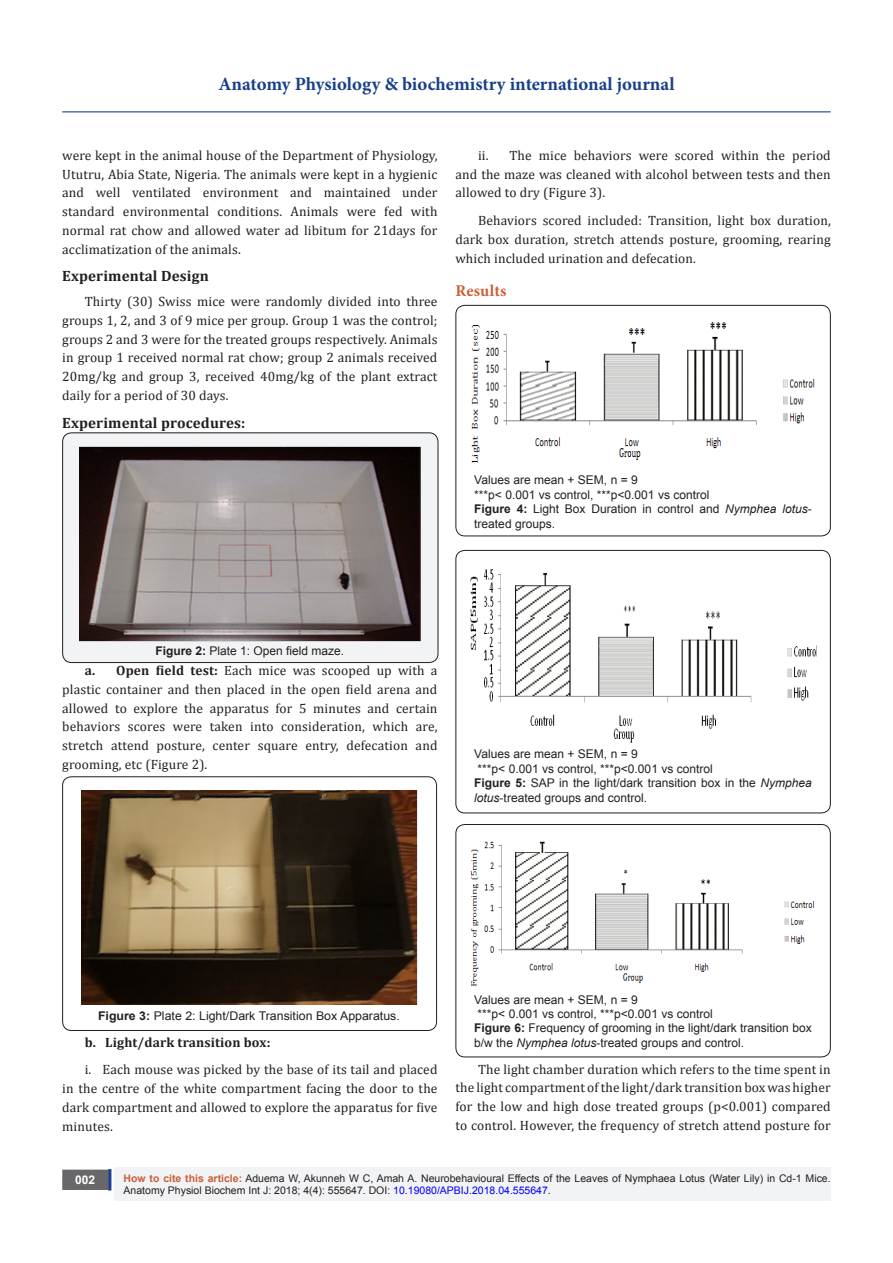
<style>
.page{position:relative;width:893px;height:1263px;background:#fff}
.page>*{position:absolute;margin:0;border:0;box-sizing:border-box;transform-origin:0 0}
.t1{font:700 18.75px "Minion Pro";color:#183f89}
.t2{font:700 16.5px "Minion Pro";letter-spacing:.01em;color:#ca5f37}
.No_Spacing{font:700 15px "Cambria";letter-spacing:.01em;color:#231f20}
.No_Spacing-2{font:13.5px/18.8px "Cambria";letter-spacing:.01em;color:#231f20;text-align:justify}
.No_Spacing-3{font:700 13.5px "Cambria";letter-spacing:.01em;color:#231f20}
.t3{font:12px/14.4px "Arial";color:#231f20}
.t4{font:700 12px "Arial";color:#fff}
.t5{font:10.5px/12.6px "Arial";color:#231f20}
.s1{font-weight:700}
.s2{font-style:italic}
.s3{font-weight:700;color:#ca5f37}
.s4{color:#00f}
</style>
<div class="page">
<div style="left:63px;top:1170px;width:44px;height:19px;background:#68676a"></div>
<div style="left:62px;top:1169px;width:46px;height:21px;border:2px solid #68676a"></div>
<div style="left:108px;top:1169px;width:3px;height:21px;background:#183f89;border:2px solid #253f8e"></div>
<div style="left:115px;top:1167px;width:716px;height:34px;background:#f2f3f4"></div>
<hr style="left:62px;top:111px;width:769px;height:1px;background:#253f8e">
<div style="left:63px;top:433px;width:375px;height:229px;background:#f2f3f4;border-radius:9px"></div>
<div style="left:62px;top:432px;width:376px;height:231px;border:1px solid #231f20;border-radius:9px"></div>
<img style="left:80px;top:447px;width:341px;height:194px">
<div style="left:62px;top:776px;width:375px;height:255px;border:1px solid #231f20;border-radius:9px"></div>
<img style="left:82px;top:791px;width:335px;height:214px">
<div style="left:455px;top:305px;width:376px;height:231px;border:1px solid #231f20;border-radius:9px"></div>
<img style="left:471px;top:322px;width:344px;height:141px">
<div style="left:455px;top:550px;width:376px;height:263px;border:1px solid #231f20;border-radius:9px"></div>
<img style="left:470px;top:569px;width:347px;height:174px">
<div style="left:455px;top:824px;width:376px;height:233px;border:1px solid #231f20;border-radius:9px"></div>
<img style="left:471px;top:842px;width:344px;height:145px">
<h1 class="t1" style="left:218px;top:71px;width:458px">Anatomy Physiology &amp; biochemistry international journal</h1>
<p class="No_Spacing-2" style="left:62px;top:146px;width:377px">were kept in the animal house of the Department of Physiology, Ututru, Abia State, Nigeria. The animals were kept in a hygienic and well ventilated environment and maintained under standard environmental conditions. Animals were fed with normal rat chow and allowed water ad libitum for 21days for acclimatization of the animals.</p>
<p class="No_Spacing" style="left:62px;top:266px;width:148px">Experimental Design</p>
<p class="No_Spacing-2" style="left:62px;top:292px;width:377px;text-indent:22px">Thirty (30) Swiss mice were randomly divided into three groups 1, 2, and 3 of 9 mice per group. Group 1 was the control; groups 2 and 3 were for the treated groups respectively. Animals in group 1 received normal rat chow; group 2 animals received 20mg/kg and group 3, received 40mg/kg of the plant extract daily for a period of 30 days.</p>
<p class="No_Spacing" style="left:62px;top:412px;width:185px">Experimental procedures:</p>
<p class="No_Spacing-2" style="left:455px;top:146px;width:377px;text-indent:22px">ii. The mice behaviors were scored within the period and the maze was cleaned with alcohol between tests and then allowed to dry (Figure 3).</p>
<p class="No_Spacing-2" style="left:455px;top:211px;width:377px;text-indent:22px">Behaviors scored included: Transition, light box duration, dark box duration, stretch attends posture, grooming, rearing which included urination and defecation.</p>
<p class="t2" style="left:455px;top:280px;width:52px">Results</p>
<p class="t3" style="left:474px;top:473px;width:339px">Values are mean + SEM, n = 9<br>***p&lt; 0.001 vs control, ***p&lt;0.001 vs control<br><span class="s1">Figure 4:</span> Light Box Duration in control and <span class="s2">Nymphea lotus&shy;</span>treated groups.</p>
<p class="t3" style="left:155px;top:644px;width:190px"><span class="s1">Figure 2:</span> Plate 1: Open field maze.</p>
<p class="No_Spacing-2" style="left:62px;top:661px;width:377px;text-indent:22px"><span class="s1">a. Open field test:</span> Each mice was scooped up with a plastic container and then placed in the open field arena and allowed to explore the apparatus for 5 minutes and certain behaviors scores were taken into consideration, which are, stretch attend posture, center square entry, defecation and grooming, etc (Figure 2).</p>
<p class="t3" style="left:474px;top:747px;width:339px">Values are mean + SEM, n = 9<br>***p&lt; 0.001 vs control, ***p&lt;0.001 vs control<br><span class="s1">Figure 5:</span> SAP in the light/dark transition box in the <span class="s2">Nymphea lotus</span>-treated groups and control.</p>
<p class="t3" style="left:98px;top:1009px;width:303px"><span class="s1">Figure 3:</span> Plate 2: Light/Dark Transition Box Apparatus.</p>
<p class="No_Spacing-3" style="left:85px;top:1032px;width:187px">b. Light/dark transition box:</p>
<p class="No_Spacing-2" style="left:62px;top:1060px;width:377px;text-indent:22px">i. Each mouse was picked by the base of its tail and placed in the centre of the white compartment facing the door to the dark compartment and allowed to explore the apparatus for five minutes.</p>
<p class="t3" style="left:474px;top:992px;width:339px">Values are mean + SEM, n = 9<br>***p&lt; 0.001 vs control, ***p&lt;0.001 vs control<br><span class="s1">Figure 6:</span> Frequency of grooming in the light/dark transition box b/w the <span class="s2">Nymphea lotus</span>-treated groups and control.</p>
<p class="No_Spacing-2" style="left:455px;top:1059px;width:377px;text-indent:22px">The light chamber duration which refers to the time spent in the light compartment of the light/dark transition box was higher for the low and high dose treated groups (p&lt;0.001) compared to control. However, the frequency of stretch attend posture for</p>
<p class="t4" style="left:75px;top:1172px;width:22px">002</p>
<p class="t5" style="left:124px;top:1172px;width:709px"><span class="s3">How to cite this article:</span> Aduema W, Akunneh W C, Amah A. Neurobehavioural Effects of the Leaves of Nymphaea Lotus (Water Lily) in Cd-1 Mice.<br>Anatomy Physiol Biochem Int J: 2018; 4(4): 555647. DOI: <span class="s4">10.19080/APBIJ.2018.04.555647.</span></p>
</div>
